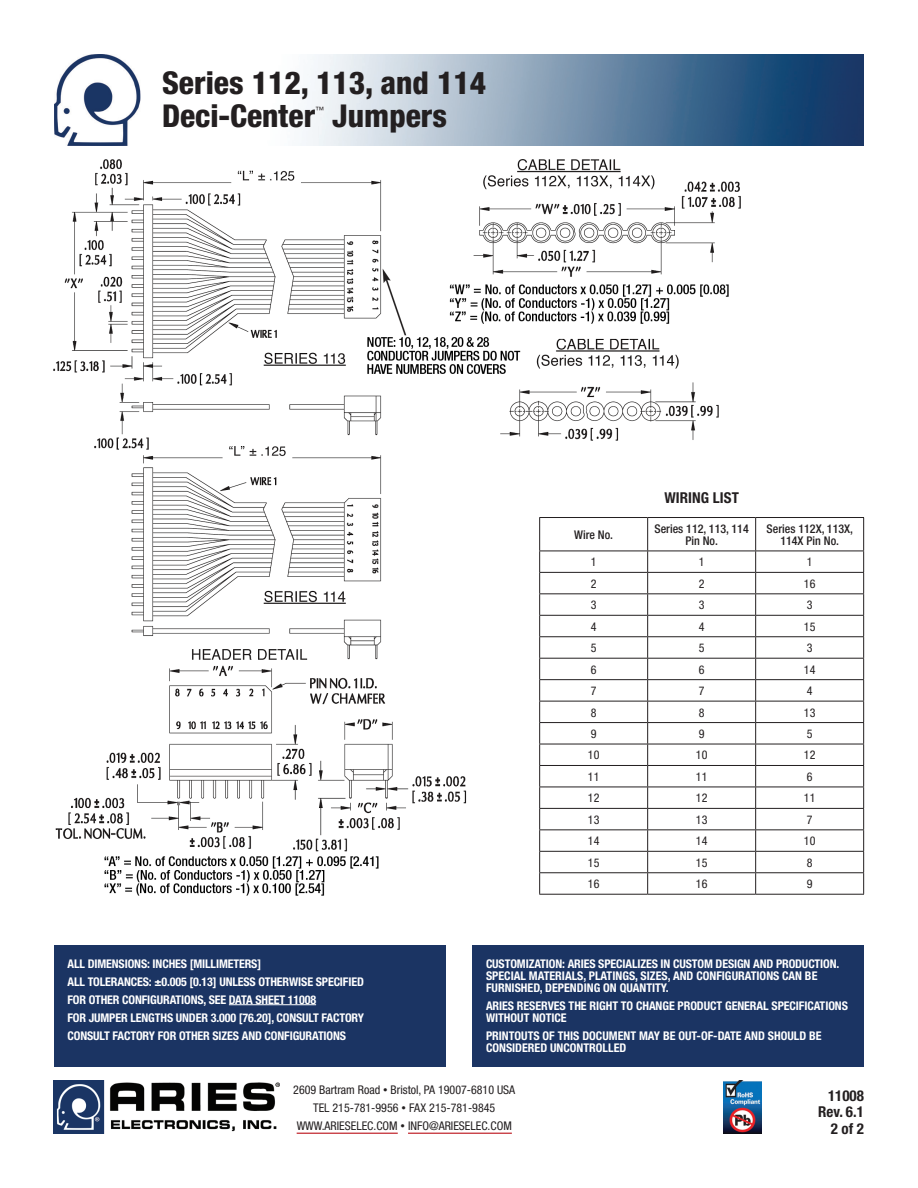
<style>
.page{position:relative;width:918px;height:1188px;background:#fff}
.page>*{position:absolute;margin:0;border:0;box-sizing:border-box;transform-origin:0 0}
.headline{font:800 condensed 31.5px "Helvetica Neue";color:#231f20}
.body{font:700 condensed 15px/16.5px "Helvetica Neue";letter-spacing:.005em;color:#231f20;text-align:right}
.t1{font:700 condensed 12px/18px "Helvetica Neue";letter-spacing:-.01em;color:#fff}
.t2{font:condensed 12px/18px "Helvetica Neue";color:#231f20;text-align:center}
.t3{font:500 condensed 12px/12px "Helvetica Neue";color:#231f20;text-align:center}
.headline-2{font:condensed 8.7px "Helvetica Neue";color:#231f20}
.s1{font-size:9px}
</style>
<div class="page">
<img style="left:54px;top:54px;width:810px;height:92px">
<hr style="left:297px;top:1133px;width:101px;height:1px;background:#bb1018">
<hr style="left:408px;top:1133px;width:104px;height:1px;background:#bb1018">
<img style="left:54px;top:1080px;width:225px;height:54px">
<img style="left:724px;top:1080px;width:37px;height:54px">
<div style="left:54px;top:945px;width:391px;height:121px;background:#1b3463"></div>
<hr style="left:229px;top:1004px;width:87px;height:1px;background:#fff">
<div style="left:473px;top:945px;width:391px;height:121px;background:#1b3463"></div>
<img style="left:54px;top:159px;width:686px;height:736px">
<hr style="left:539px;top:517px;width:109px;height:1px;background:#231f20">
<hr style="left:539px;top:518px;width:1px;height:33px;background:#231f20">
<hr style="left:648px;top:517px;width:108px;height:1px;background:#231f20">
<hr style="left:647px;top:518px;width:1px;height:33px;background:#231f20">
<hr style="left:756px;top:517px;width:108px;height:1px;background:#231f20">
<hr style="left:755px;top:518px;width:1px;height:33px;background:#231f20">
<hr style="left:863px;top:518px;width:1px;height:33px;background:#231f20">
<hr style="left:539px;top:551px;width:109px;height:1px;background:#231f20">
<hr style="left:648px;top:551px;width:108px;height:1px;background:#231f20">
<hr style="left:756px;top:551px;width:108px;height:1px;background:#231f20">
<hr style="left:539px;top:572px;width:109px;height:1px;background:#231f20">
<hr style="left:648px;top:572px;width:108px;height:1px;background:#231f20">
<hr style="left:756px;top:572px;width:108px;height:1px;background:#231f20">
<hr style="left:539px;top:593px;width:109px;height:1px;background:#231f20">
<hr style="left:648px;top:593px;width:108px;height:1px;background:#231f20">
<hr style="left:756px;top:593px;width:108px;height:1px;background:#231f20">
<hr style="left:539px;top:615px;width:109px;height:1px;background:#231f20">
<hr style="left:648px;top:615px;width:108px;height:1px;background:#231f20">
<hr style="left:756px;top:615px;width:108px;height:1px;background:#231f20">
<hr style="left:539px;top:636px;width:109px;height:1px;background:#231f20">
<hr style="left:648px;top:636px;width:108px;height:1px;background:#231f20">
<hr style="left:756px;top:636px;width:108px;height:1px;background:#231f20">
<hr style="left:539px;top:658px;width:109px;height:1px;background:#231f20">
<hr style="left:648px;top:658px;width:108px;height:1px;background:#231f20">
<hr style="left:756px;top:658px;width:108px;height:1px;background:#231f20">
<hr style="left:539px;top:679px;width:109px;height:1px;background:#231f20">
<hr style="left:648px;top:679px;width:108px;height:1px;background:#231f20">
<hr style="left:756px;top:679px;width:108px;height:1px;background:#231f20">
<hr style="left:539px;top:701px;width:109px;height:1px;background:#231f20">
<hr style="left:648px;top:701px;width:108px;height:1px;background:#231f20">
<hr style="left:756px;top:701px;width:108px;height:1px;background:#231f20">
<hr style="left:539px;top:722px;width:109px;height:1px;background:#231f20">
<hr style="left:648px;top:722px;width:108px;height:1px;background:#231f20">
<hr style="left:756px;top:722px;width:108px;height:1px;background:#231f20">
<hr style="left:539px;top:744px;width:109px;height:1px;background:#231f20">
<hr style="left:648px;top:744px;width:108px;height:1px;background:#231f20">
<hr style="left:756px;top:744px;width:108px;height:1px;background:#231f20">
<hr style="left:539px;top:765px;width:109px;height:1px;background:#231f20">
<hr style="left:648px;top:765px;width:108px;height:1px;background:#231f20">
<hr style="left:756px;top:765px;width:108px;height:1px;background:#231f20">
<hr style="left:539px;top:787px;width:109px;height:1px;background:#231f20">
<hr style="left:648px;top:787px;width:108px;height:1px;background:#231f20">
<hr style="left:756px;top:787px;width:108px;height:1px;background:#231f20">
<hr style="left:539px;top:808px;width:109px;height:1px;background:#231f20">
<hr style="left:648px;top:808px;width:108px;height:1px;background:#231f20">
<hr style="left:756px;top:808px;width:108px;height:1px;background:#231f20">
<hr style="left:539px;top:829px;width:109px;height:1px;background:#231f20">
<hr style="left:648px;top:829px;width:108px;height:1px;background:#231f20">
<hr style="left:756px;top:829px;width:108px;height:1px;background:#231f20">
<hr style="left:539px;top:851px;width:109px;height:1px;background:#231f20">
<hr style="left:648px;top:851px;width:108px;height:1px;background:#231f20">
<hr style="left:756px;top:851px;width:108px;height:1px;background:#231f20">
<hr style="left:539px;top:872px;width:109px;height:1px;background:#231f20">
<svg style="left:539px;top:551px;width:1px;height:343px"></svg>
<hr style="left:648px;top:872px;width:108px;height:1px;background:#231f20">
<svg style="left:647px;top:551px;width:1px;height:343px"></svg>
<hr style="left:756px;top:872px;width:108px;height:1px;background:#231f20">
<svg style="left:755px;top:551px;width:1px;height:343px"></svg>
<svg style="left:863px;top:551px;width:1px;height:343px"></svg>
<hr style="left:539px;top:894px;width:109px;height:1px;background:#231f20">
<hr style="left:648px;top:894px;width:108px;height:1px;background:#231f20">
<hr style="left:756px;top:894px;width:108px;height:1px;background:#231f20">
<p class="headline" style="left:162px;top:63px;width:326px">Series 112, 113, and 114</p>
<p class="headline" style="left:162px;top:96px;width:155px">Deci-Center</p>
<p class="headline-2" style="left:315px;top:104px;width:10px">™</p>
<p class="headline" style="left:332px;top:96px;width:116px">Jumpers</p>
<p class="body" style="left:664px;top:489px;width:76px">WIRING LIST</p>
<p class="t3" style="left:574px;top:529px;width:40px">Wire No.</p>
<p class="t3" style="left:655px;top:523px;width:96px">Series 112, 113, 114<br>Pin No.</p>
<p class="t3" style="left:767px;top:523px;width:88px">Series 112X, 113X,<br>114X Pin No.</p>
<p class="t2" style="left:591px;top:553px;width:7px">1</p>
<p class="t2" style="left:699px;top:553px;width:7px">1</p>
<p class="t2" style="left:807px;top:553px;width:7px">1</p>
<p class="t2" style="left:591px;top:575px;width:7px">2</p>
<p class="t2" style="left:699px;top:575px;width:7px">2</p>
<p class="t2" style="left:804px;top:575px;width:13px">16</p>
<p class="t2" style="left:591px;top:596px;width:7px">3</p>
<p class="t2" style="left:699px;top:596px;width:7px">3</p>
<p class="t2" style="left:807px;top:596px;width:7px">3</p>
<p class="t2" style="left:591px;top:617px;width:7px">4</p>
<p class="t2" style="left:699px;top:617px;width:7px">4</p>
<p class="t2" style="left:804px;top:617px;width:13px">15</p>
<p class="t2" style="left:591px;top:639px;width:7px">5</p>
<p class="t2" style="left:699px;top:639px;width:7px">5</p>
<p class="t2" style="left:807px;top:639px;width:7px">3</p>
<p class="t2" style="left:591px;top:660px;width:7px">6</p>
<p class="t2" style="left:699px;top:660px;width:7px">6</p>
<p class="t2" style="left:804px;top:660px;width:13px">14</p>
<p class="t2" style="left:591px;top:682px;width:7px">7</p>
<p class="t2" style="left:699px;top:682px;width:7px">7</p>
<p class="t2" style="left:807px;top:682px;width:7px">4</p>
<p class="t2" style="left:591px;top:703px;width:7px">8</p>
<p class="t2" style="left:699px;top:703px;width:7px">8</p>
<p class="t2" style="left:804px;top:703px;width:13px">13</p>
<p class="t2" style="left:591px;top:725px;width:7px">9</p>
<p class="t2" style="left:699px;top:725px;width:7px">9</p>
<p class="t2" style="left:807px;top:725px;width:7px">5</p>
<p class="t2" style="left:588px;top:746px;width:13px">10</p>
<p class="t2" style="left:696px;top:746px;width:13px">10</p>
<p class="t2" style="left:804px;top:746px;width:13px">12</p>
<p class="t2" style="left:588px;top:768px;width:13px">11</p>
<p class="t2" style="left:696px;top:768px;width:13px">11</p>
<p class="t2" style="left:807px;top:768px;width:7px">6</p>
<p class="t2" style="left:588px;top:789px;width:13px">12</p>
<p class="t2" style="left:696px;top:789px;width:13px">12</p>
<p class="t2" style="left:804px;top:789px;width:13px">11</p>
<p class="t2" style="left:588px;top:811px;width:13px">13</p>
<p class="t2" style="left:696px;top:811px;width:13px">13</p>
<p class="t2" style="left:807px;top:811px;width:7px">7</p>
<p class="t2" style="left:588px;top:832px;width:13px">14</p>
<p class="t2" style="left:696px;top:832px;width:13px">14</p>
<p class="t2" style="left:804px;top:832px;width:13px">10</p>
<p class="t2" style="left:588px;top:853px;width:13px">15</p>
<p class="t2" style="left:696px;top:853px;width:13px">15</p>
<p class="t2" style="left:807px;top:853px;width:7px">8</p>
<p class="t2" style="left:588px;top:875px;width:13px">16</p>
<p class="t2" style="left:696px;top:875px;width:13px">16</p>
<p class="t2" style="left:807px;top:875px;width:7px">9</p>
<p class="t1" style="left:67px;top:954px;width:298px">ALL DIMENSIONS: INCHES [MILLIMETERS]<br>ALL TOLERANCES: ±0.005 [0.13] UNLESS OTHERWISE SPECIFIED FOR OTHER CONFIGURATIONS, SEE DATA SHEET 11008<br>FOR JUMPER LENGTHS UNDER 3.000 [76.20], CONSULT FACTORY CONSULT FACTORY FOR OTHER SIZES AND CONFIGURATIONS</p>
<p class="t1" style="left:486px;top:957px;width:355px;line-height:12px">CUSTOMIZATION: ARIES SPECIALIZES IN CUSTOM DESIGN AND PRODUCTION.<br>SPECIAL MATERIALS, PLATINGS, SIZES, AND CONFIGURATIONS CAN BE<br>FURNISHED, DEPENDING ON QUANTITY.</p>
<p class="t1" style="left:486px;top:999px;width:364px;line-height:12px">ARIES RESERVES THE RIGHT TO CHANGE PRODUCT GENERAL SPECIFICATIONS<br>WITHOUT NOTICE</p>
<p class="t1" style="left:486px;top:1029px;width:337px;line-height:12px">PRINTOUTS OF THIS DOCUMENT MAY BE OUT-OF-DATE AND SHOULD BE<br>CONSIDERED UNCONTROLLED</p>
<p class="t2" style="left:293px;top:1081px;width:223px">2609 Bartram Road <span class="s1">•</span> Bristol, PA 19007-6810 USA<br>TEL 215-781-9956 <span class="s1">•</span> FAX 215-781-9845<br>WWW.ARIESELEC.COM <span class="s1">•</span> INFO@ARIESELEC.COM</p>
<p class="body" style="left:818px;top:1087px;width:47px">11008<br>Rev. 6.1<br>2 of 2</p>
</div>
